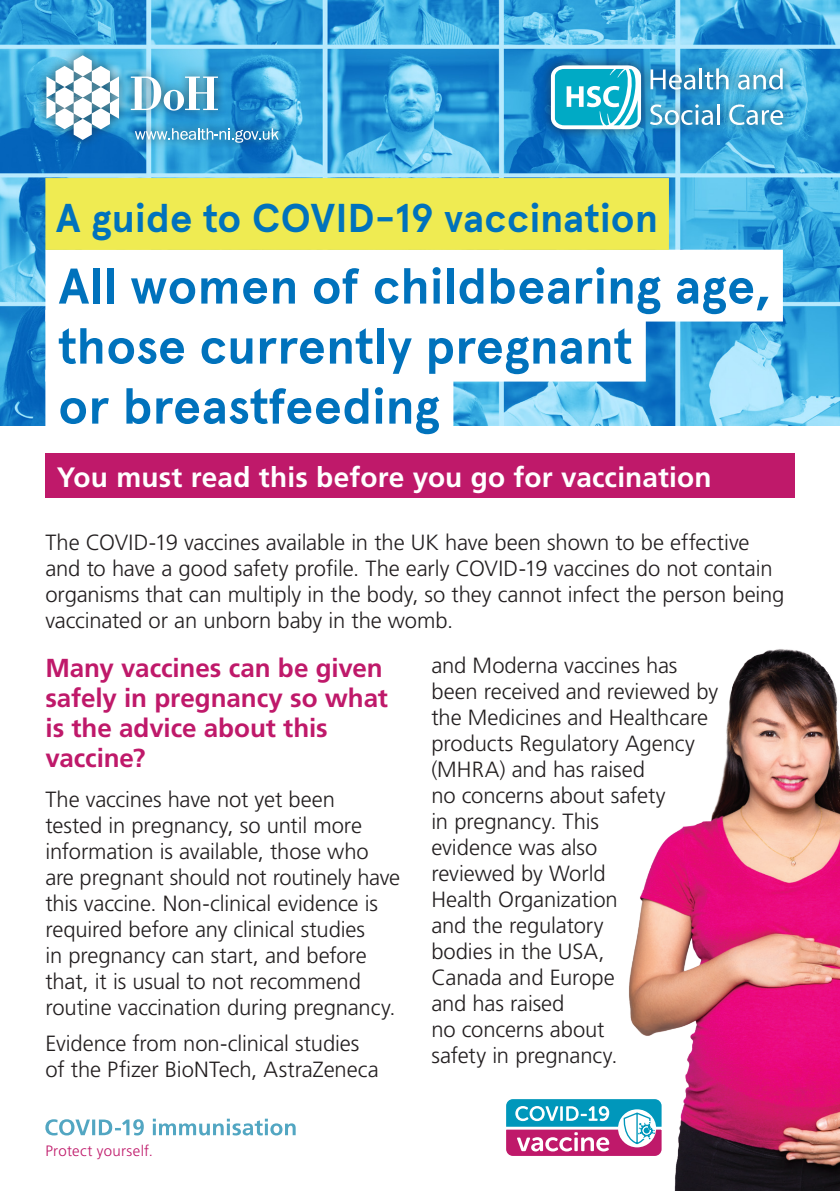
<style>
.page{position:relative;width:840px;height:1191px;background:#fff}
.page>*{position:absolute;margin:0;border:0;box-sizing:border-box;transform-origin:0 0}
.t1{font:700 50px/60px "Apercu Pro";letter-spacing:.005em;color:#0072bc}
.t2{font:700 40px "Apercu Pro";letter-spacing:.01em;color:#0072bc}
.t3{font:700 28px "Frutiger";letter-spacing:.005em;color:#fff}
.Subtitle{font:700 26px/30px "Frutiger";letter-spacing:-.005em;color:#bf196a}
.Body{font:300 22px/26px "Frutiger";letter-spacing:-.005em;color:#231f20}
.Subtitle-2{font:300 15px "Frutiger";letter-spacing:.02em;color:#bf196a}
</style>
<div class="page">
<img style="left:0;top:0;width:839px;height:425px">
<div style="left:45px;top:454px;width:749px;height:44px;background:#bf196a"></div>
<svg style="left:45px;top:1118px;width:250px;height:17px"></svg>
<div style="left:45px;top:250px;width:737px;height:71px;background:#fff"></div>
<div style="left:45px;top:310px;width:600px;height:71px;background:#fff"></div>
<div style="left:45px;top:370px;width:408px;height:71px;background:#fff"></div>
<div style="left:35px;top:46px;width:253px;height:107px;background:#231f20;opacity:.6"></div>
<svg style="left:135px;top:128px;width:143px;height:15px;background:#5fa8d0"></svg>
<svg style="left:46px;top:55px;width:73px;height:85px"></svg>
<svg style="left:131px;top:77px;width:87px;height:34px"></svg>
<div style="left:539px;top:54px;width:254px;height:86px;background:#231f20;opacity:.6"></div>
<svg style="left:650px;top:69px;width:45px;height:21px"></svg>
<hr style="left:699px;top:68px;width:2px;height:21px;background:#fff">
<svg style="left:704px;top:68px;width:24px;height:22px"></svg>
<svg style="left:737px;top:68px;width:45px;height:22px"></svg>
<svg style="left:649px;top:104px;width:63px;height:21px"></svg>
<hr style="left:716px;top:104px;width:3px;height:21px;background:#fff">
<svg style="left:728px;top:104px;width:54px;height:21px"></svg>
<svg style="left:550px;top:65px;width:90px;height:64px"></svg>
<img style="left:629px;top:649px;width:210px;height:542px">
<div style="left:45px;top:178px;width:623px;height:72px;background:#efeb52"></div>
<svg style="left:506px;top:1096px;width:158px;height:62px"></svg>
<p class="t2" style="left:56px;top:187px;width:603px">A guide to COVID-19 vaccination</p>
<p class="t1" style="left:58px;top:253px;width:712px">All women of childbearing age, those currently pregnant<br>or breastfeeding</p>
<p class="t3" style="left:57px;top:460px;width:656px">You must read this before you go for vaccination</p>
<p class="Body" style="left:45px;top:530px;width:740px">The COVID-19 vaccines available in the UK have been shown to be effective and to have a good safety profile. The early COVID-19 vaccines do not contain organisms that can multiply in the body, so they cannot infect the person being vaccinated or an unborn baby in the womb.</p>
<p class="Subtitle" style="left:45px;top:652px;width:344px">Many vaccines can be given safely in pregnancy so what is the advice about this vaccine?</p>
<p class="Body" style="left:45px;top:786px;width:356px">The vaccines have not yet been<br>tested in pregnancy, so until more information is available, those who are pregnant should not routinely have this vaccine. Non-clinical evidence is required before any clinical studies<br>in pregnancy can start, and before that, it is usual to not recommend routine vaccination during pregnancy.</p>
<p class="Body" style="left:45px;top:1030px;width:334px">Evidence from non-clinical studies of the Pfizer BioNTech, AstraZeneca</p>
<p class="Body" style="left:431px;top:652px;width:288px">and Moderna vaccines has been received and reviewed by the Medicines and Healthcare products Regulatory Agency (MHRA) and has raised<br>no concerns about safety<br>in pregnancy. This<br>evidence was also<br>reviewed by World<br>Health Organization<br>and the regulatory<br>bodies in the USA,<br>Canada and Europe<br>and has raised<br>no concerns about<br>safety in pregnancy.</p>
<p class="Subtitle-2" style="left:45px;top:1142px;width:109px">Protect yourself.</p>
</div>
